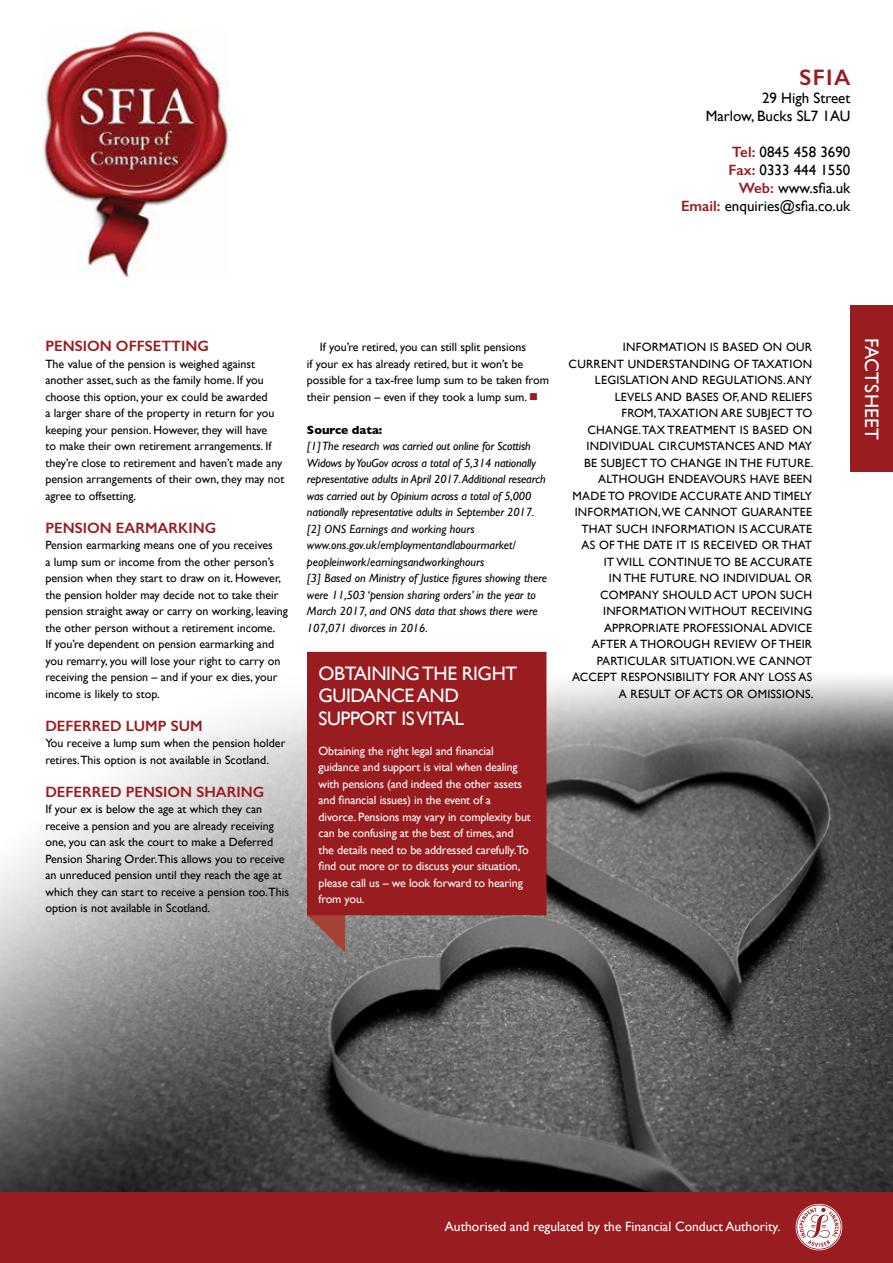
<style>
.page{position:relative;width:893px;height:1263px;background:#fff}
.page>*{position:absolute;margin:0;border:0;box-sizing:border-box;transform-origin:0 0}
.t1{font:600 22.5px "Gill Sans";color:#991c20}
.t2{font:19.5px/22.5px "Gill Sans";letter-spacing:-.02em;color:#fff}
.t3{font:19.5px "Gill Sans";letter-spacing:.01em;color:#fff}
.t4{font:15px/18px "Gill Sans";color:#000;text-align:right}
.t5{font:600 15px "Gill Sans";color:#991c20}
.t6{font:13.5px "Gill Sans";color:#fff}
.t7{font:12px/16.5px "Gill Sans";color:#000}
.t8{font:12px/16.5px "Gill Sans";letter-spacing:.02em;color:#000;text-align:right}
.t9{font:italic 12px/16.5px "Gill Sans";letter-spacing:-.005em;color:#000}
.t10{font:12px/16.5px "Gill Sans";letter-spacing:-.01em;color:#fff}
.t11{font:700 12px "Gill Sans";color:#000}
.s1{font-weight:600;color:#991c20}
.s2{color:#991c20}
</style>
<div class="page">
<img style="left:0;top:659px;width:893px;height:533px">
<svg style="left:307px;top:915px;width:38px;height:37px"></svg>
<div style="left:307px;top:652px;width:239px;height:263px;background:#991c20"></div>
<div style="left:0;top:1192px;width:893px;height:71px;background:#991c20"></div>
<div style="left:850px;top:306px;width:43px;height:166px;background:#991c20"></div>
<img style="left:43px;top:30px;width:186px;height:248px">
<svg style="left:796px;top:1204px;width:46px;height:46px"></svg>
<h1 class="t1" style="left:799px;top:64px;width:52px">SFIA</h1>
<p class="t4" style="left:706px;top:89px;width:146px">29 High Street<br>Marlow, Bucks SL7 1AU</p>
<p class="t4" style="left:681px;top:143px;width:171px"><span class="s1">Tel:</span> 0845 458 3690<br><span class="s1">Fax:</span> 0333 444 1550<br><span class="s1">Web:</span> www.sfia.uk<br><span class="s1">Email:</span> enquiries@sfia.co.uk</p>
<p class="t5" style="left:45px;top:337px;width:165px">PENSION OFFSETTING</p>
<p class="t7" style="left:45px;top:355px;width:240px">The value of the pension is weighed against another asset, such as the family home. If you choose this option, your ex could be awarded<br>a larger share of the property in return for you keeping your pension. However, they will have<br>to make their own retirement arrangements. If they’re close to retirement and haven’t made any pension arrangements of their own, they may not agree to offsetting.</p>
<p class="t5" style="left:45px;top:518px;width:172px">PENSION EARMARKING</p>
<p class="t7" style="left:45px;top:537px;width:244px">Pension earmarking means one of you receives<br>a lump sum or income from the other person’s pension when they start to draw on it. However, the pension holder may decide not to take their pension straight away or carry on working, leaving the other person without a retirement income.<br>If you’re dependent on pension earmarking and you remarry, you will lose your right to carry on receiving the pension – and if your ex dies, your income is likely to stop.</p>
<p class="t5" style="left:45px;top:716px;width:159px">DEFERRED LUMP SUM</p>
<p class="t7" style="left:45px;top:735px;width:242px">You receive a lump sum when the pension holder retires.This option is not available in Scotland.</p>
<p class="t5" style="left:45px;top:782px;width:220px">DEFERRED PENSION SHARING</p>
<p class="t7" style="left:45px;top:801px;width:245px">If your ex is below the age at which they can receive a pension and you are already receiving one, you can ask the court to make a Deferred Pension Sharing Order.This allows you to receive an unreduced pension until they reach the age at which they can start to receive a pension too.This option is not available in Scotland.</p>
<p class="t7" style="left:307px;top:339px;width:243px;text-indent:13px">If you’re retired, you can still split pensions<br>if your ex has already retired, but it won’t be possible for a tax-free lump sum to be taken from their pension – even if they took a lump sum. <span class="s2">■</span></p>
<p class="t11" style="left:307px;top:422px;width:77px">Source data:</p>
<p class="t9" style="left:307px;top:438px;width:242px">[1] The research was carried out online for Scottish Widows by YouGov across a total of 5,314 nationally representative adults in April 2017. Additional research was carried out by Opinium across a total of 5,000 nationally representative adults in September 2017. [2] ONS Earnings and working hours www.ons.gov.uk/employmentandlabourmarket/ peopleinwork/earningsandworkinghours<br>[3] Based on Ministry of Justice figures showing there were 11,503 ‘pension sharing orders’ in the year to March 2017, and ONS data that shows there were 107,071 divorces in 2016.</p>
<h2 class="t2" style="left:319px;top:662px;width:200px">OBTAINING THE RIGHT<br>GUIDANCE AND<br>SUPPORT IS VITAL</h2>
<p class="t10" style="left:319px;top:742px;width:214px">Obtaining the right legal and financial guidance and support is vital when dealing with pensions (and indeed the other assets and financial issues) in the event of a divorce. Pensions may vary in complexity but can be confusing at the best of times, and the details need to be addressed carefully.To find out more or to discuss your situation, please call us – we look forward to hearing from you.</p>
<p class="t8" style="left:569px;top:339px;width:246px">INFORMATION IS BASED ON OUR<br>CURRENT UNDERSTANDING OF TAXATION<br>LEGISLATION AND REGULATIONS. ANY<br>LEVELS AND BASES OF, AND RELIEFS<br>FROM, TAXATION ARE SUBJECT TO<br>CHANGE. TAX TREATMENT IS BASED ON<br>INDIVIDUAL CIRCUMSTANCES AND MAY<br>BE SUBJECT TO CHANGE IN THE FUTURE.<br>ALTHOUGH ENDEAVOURS HAVE BEEN<br>MADE TO PROVIDE ACCURATE AND TIMELY<br>INFORMATION, WE CANNOT GUARANTEE<br>THAT SUCH INFORMATION IS ACCURATE<br>AS OF THE DATE IT IS RECEIVED OR THAT<br>IT WILL CONTINUE TO BE ACCURATE<br>IN THE FUTURE. NO INDIVIDUAL OR<br>COMPANY SHOULD ACT UPON SUCH<br>INFORMATION WITHOUT RECEIVING<br>APPROPRIATE PROFESSIONAL ADVICE<br>AFTER A THOROUGH REVIEW OF THEIR<br>PARTICULAR SITUATION. WE CANNOT<br>ACCEPT RESPONSIBILITY FOR ANY LOSS AS<br>A RESULT OF ACTS OR OMISSIONS.</p>
<h2 class="t3" style="left:883px;top:338px;width:104px;rotate:90deg">FACTSHEET</h2>
<p class="t6" style="left:445px;top:1218px;width:337px">Authorised and regulated by the Financial Conduct Authority.</p>
</div>
